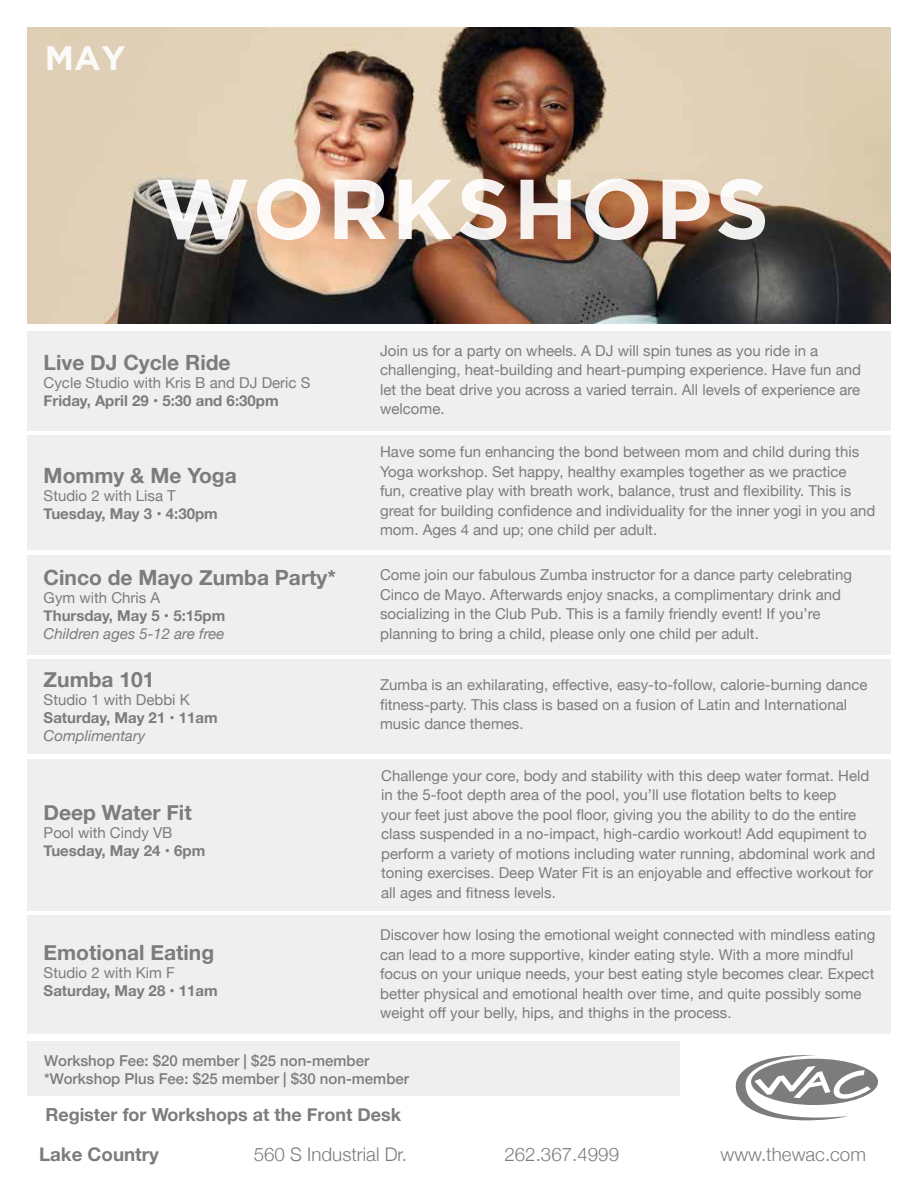
<style>
.page{position:relative;width:918px;height:1188px;background:#fff}
.page>*{position:absolute;margin:0;border:0;box-sizing:border-box;transform-origin:0 0}
.t1{font:700 84.75px "Gotham";letter-spacing:.035em;color:#fff}
.t2{font:700 33.75px "Gotham";color:#fff}
.t3{font:700 21px "Helvetica Neue";color:#7c7c7c}
.t4{font:300 18.75px "Helvetica Neue";color:#7c7c7c}
.t5{font:700 18.75px "Helvetica Neue";color:#7c7c7c}
.t6{font:700 18px "Helvetica Neue";color:#7c7c7c}
.t7{font:15px/19.5px "Helvetica Neue";color:#7c7c7c}
.t8{font:700 15px "Helvetica Neue";color:#7c7c7c}
.t9{font:500 15px/18px "Helvetica Neue";color:#7c7c7c}
.t10{font:italic 15px "Helvetica Neue";color:#7c7c7c}
</style>
<div class="page">
<div style="left:27px;top:436px;width:864px;height:114px;background:#efeff0"></div>
<div style="left:27px;top:555px;width:864px;height:99px;background:#efeff0"></div>
<div style="left:27px;top:1041px;width:652px;height:55px;background:#efeff0"></div>
<div style="left:27px;top:331px;width:864px;height:99px;background:#efeff0"></div>
<div style="left:27px;top:659px;width:864px;height:95px;background:#efeff0"></div>
<div style="left:27px;top:915px;width:864px;height:119px;background:#efeff0"></div>
<img style="left:27px;top:27px;width:864px;height:297px">
<svg style="left:735px;top:1055px;width:143px;height:66px"></svg>
<div style="left:27px;top:759px;width:864px;height:151px;background:#efeff0"></div>
<h2 class="t2" style="left:45px;top:39px;width:83px">MAY</h2>
<h1 class="t1" style="left:155px;top:160px;width:616px">WORKSHOPS</h1>
<h3 class="t3" style="left:44px;top:346px;width:189px">Live DJ Cycle Ride</h3>
<p class="t7" style="left:44px;top:374px;width:268px">Cycle Studio with Kris B and DJ Deric S</p>
<p class="t8" style="left:44px;top:389px;width:236px">Friday, April 29 • 5:30 and 6:30pm</p>
<h3 class="t3" style="left:44px;top:459px;width:195px">Mommy &amp; Me Yoga</h3>
<p class="t7" style="left:44px;top:487px;width:134px">Studio 2 with Lisa T</p>
<p class="t8" style="left:44px;top:502px;width:176px">Tuesday, May 3 • 4:30pm</p>
<h3 class="t3" style="left:44px;top:561px;width:294px">Cinco de Mayo Zumba Party*</h3>
<p class="t7" style="left:44px;top:589px;width:118px">Gym with Chris A</p>
<p class="t8" style="left:44px;top:604px;width:183px">Thursday, May 5 • 5:15pm</p>
<p class="t10" style="left:44px;top:623px;width:182px">Children ages 5-12 are free</p>
<h3 class="t3" style="left:44px;top:663px;width:112px">Zumba 101</h3>
<p class="t7" style="left:44px;top:690px;width:148px">Studio 1 with Debbi K</p>
<p class="t8" style="left:44px;top:705px;width:176px">Saturday, May 21 • 11am</p>
<p class="t10" style="left:44px;top:724px;width:103px">Complimentary</p>
<h3 class="t3" style="left:44px;top:797px;width:150px">Deep Water Fit</h3>
<p class="t7" style="left:44px;top:824px;width:130px">Pool with Cindy VB</p>
<p class="t8" style="left:44px;top:839px;width:163px">Tuesday, May 24 • 6pm</p>
<h3 class="t3" style="left:44px;top:936px;width:172px">Emotional Eating</h3>
<p class="t7" style="left:44px;top:964px;width:133px">Studio 2 with Kim F</p>
<p class="t8" style="left:44px;top:979px;width:176px">Saturday, May 28 • 11am</p>
<p class="t7" style="left:380px;top:342px;width:482px">Join us for a party on wheels. A DJ will spin tunes as you ride in a challenging, heat-building and heart-pumping experience. Have fun and let the beat drive you across a varied terrain. All levels of experience are welcome.</p>
<p class="t7" style="left:380px;top:443px;width:497px">Have some fun enhancing the bond between mom and child during this Yoga workshop. Set happy, healthy examples together as we practice fun, creative play with breath work, balance, trust and flexibility. This is great for building confidence and individuality for the inner yogi in you and mom. Ages 4 and up; one child per adult.</p>
<p class="t7" style="left:380px;top:566px;width:474px">Come join our fabulous Zumba instructor for a dance party celebrating Cinco de Mayo. Afterwards enjoy snacks, a complimentary drink and socializing in the Club Pub. This is a family friendly event! If you’re planning to bring a child, please only one child per adult.</p>
<p class="t7" style="left:380px;top:676px;width:489px">Zumba is an exhilarating, effective, easy-to-follow, calorie-burning dance fitness-party. This class is based on a fusion of Latin and International music dance themes.</p>
<p class="t7" style="left:381px;top:766px;width:496px">Challenge your core, body and stability with this deep water format. Held in the 5-foot depth area of the pool, you’ll use flotation belts to keep<br>your feet just above the pool floor, giving you the ability to do the entire class suspended in a no-impact, high-cardio workout! Add equpiment to perform a variety of motions including water running, abdominal work and toning exercises. Deep Water Fit is an enjoyable and effective workout for all ages and fitness levels.</p>
<p class="t7" style="left:380px;top:926px;width:497px">Discover how losing the emotional weight connected with mindless eating can lead to a more supportive, kinder eating style. With a more mindful focus on your unique needs, your best eating style becomes clear. Expect better physical and emotional health over time, and quite possibly some weight off your belly, hips, and thighs in the process.</p>
<p class="t9" style="left:44px;top:1051px;width:366px">Workshop Fee: $20 member | $25 non-member *Workshop Plus Fee: $25 member | $30 non-member</p>
<p class="t6" style="left:45px;top:1101px;width:357px">Register for Workshops at the Front Desk</p>
<p class="t5" style="left:39px;top:1139px;width:121px">Lake Country</p>
<p class="t4" style="left:254px;top:1139px;width:155px">560 S Industrial Dr.</p>
<p class="t4" style="left:504px;top:1139px;width:116px">262.367.4999</p>
<p class="t4" style="left:720px;top:1139px;width:147px">www.thewac.com</p>
</div>
